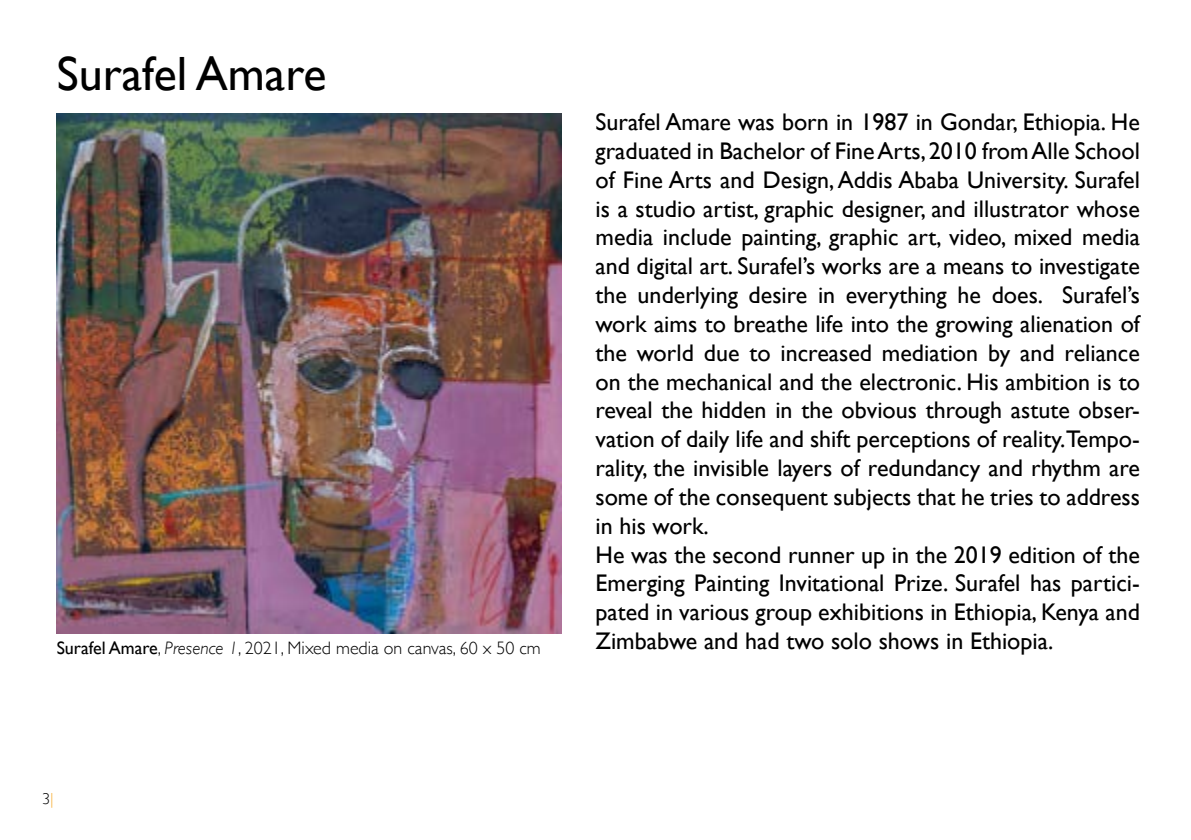
<style>
.page{position:relative;width:1191px;height:840px;background:#fff}
.page>*{position:absolute;margin:0;border:0;box-sizing:border-box;transform-origin:0 0}
.t1{font:48px "Gill Sans";color:#000}
.t2{font:24px/28.8px "Gill Sans";color:#000}
.t3{font:300 18px "Gill Sans";color:#000}
.t4{font:300 16px "Gill Sans";color:#000}
.s1{font-weight:400}
.s2{font-style:italic}
.s3{color:#f9b13c}
</style>
<div class="page">
<img style="left:57px;top:113px;width:505px;height:520px">
<h1 class="t1" style="left:57px;top:45px;width:271px">Surafel Amare</h1>
<p class="t3" style="left:57px;top:634px;width:485px"><span class="s1">Surafel Amare</span>, <span class="s2">Presence 1</span>, 2021, Mixed media on canvas, 60 x 50 cm</p>
<p class="t4" style="left:42px;top:785px;width:13px">3<span class="s3">|</span></p>
<p class="t2" style="left:595px;top:107px;width:546px">Surafel Amare was born in 1987 in Gondar, Ethiopia. He graduated in Bachelor of Fine Arts, 2010 from Alle School of Fine Arts and Design, Addis Ababa University. Surafel is a studio artist, graphic designer, and illustrator whose media include painting, graphic art, video, mixed media and digital art. Surafel’s works are a means to investigate the underlying desire in everything he does. Surafel’s work aims to breathe life into the growing alienation of the world due to increased mediation by and reliance on the mechanical and the electronic. His ambition is to reveal the hidden in the obvious through astute obser&shy;vation of daily life and shift perceptions of reality.Tempo&shy;rality, the invisible layers of redundancy and rhythm are some of the consequent subjects that he tries to address in his work.<br>He was the second runner up in the 2019 edition of the Emerging Painting Invitational Prize. Surafel has partici&shy;pated in various group exhibitions in Ethiopia, Kenya and Zimbabwe and had two solo shows in Ethiopia.</p>
</div>
